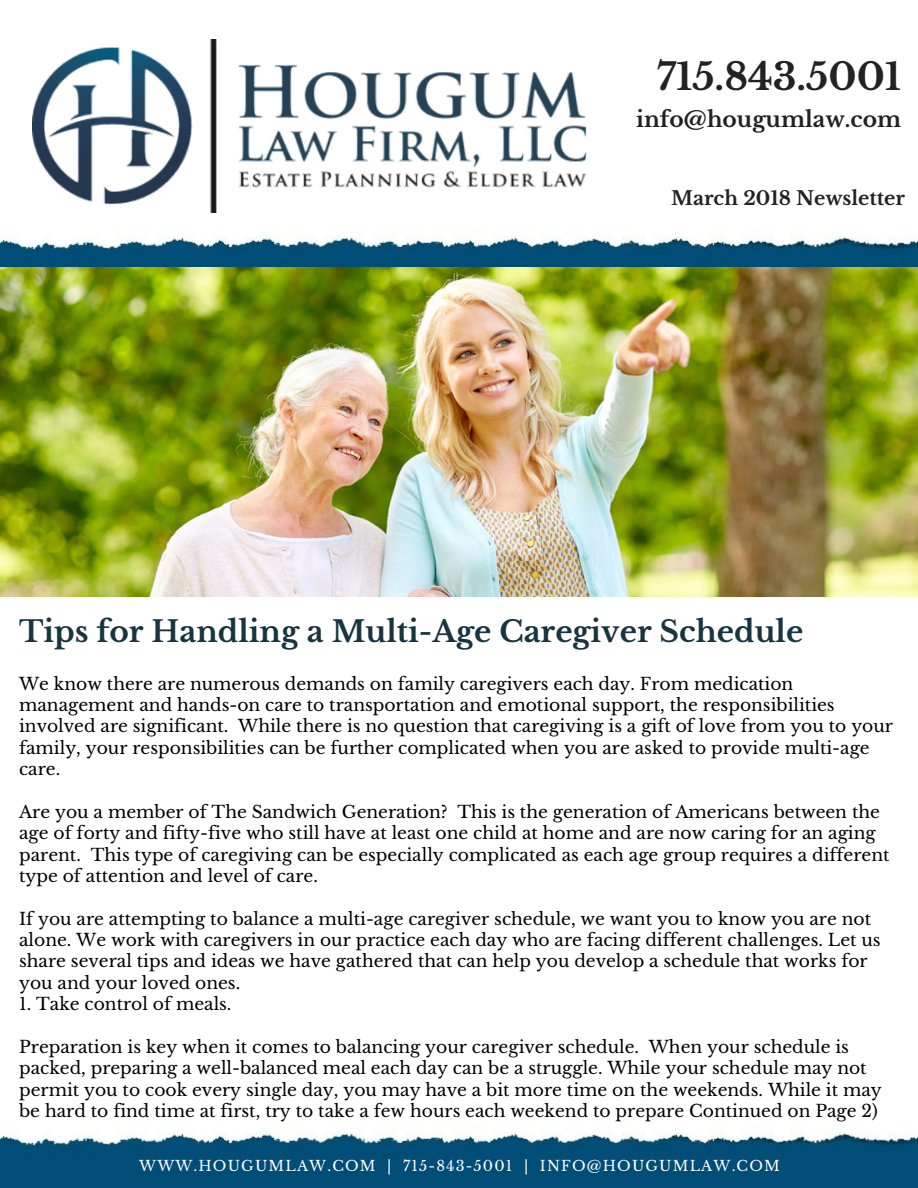
<style>
.page{position:relative;width:918px;height:1188px;background:#fff}
.page>*{position:absolute;margin:0;border:0;box-sizing:border-box;transform-origin:0 0}
.t1{font:700 37.35px "Libre Baskerville";color:#222}
.t2{font:700 29.55px "Libre Baskerville";color:#18343f}
.t3{font:700 21.75px "Libre Baskerville";color:#222}
.t4{font:700 19.2px "Libre Baskerville";color:#222}
.t5{font:17.1px/21.3px "Libre Baskerville";color:#000}
.t6{font:14.4px "Libre Baskerville";letter-spacing:.08em;color:#fff}
</style>
<div class="page">
<img style="left:0;top:111px;width:918px;height:157px">
<img style="left:0;top:268px;width:918px;height:328px">
<img style="left:33px;top:39px;width:553px;height:174px">
<img style="left:0;top:1132px;width:918px;height:56px">
<h1 class="t1" style="left:657px;top:54px;width:246px">715.843.5001</h1>
<p class="t3" style="left:636px;top:106px;width:266px">info@hougumlaw.com</p>
<p class="t4" style="left:671px;top:186px;width:235px">March 2018 Newsletter</p>
<h2 class="t2" style="left:19px;top:614px;width:786px">Tips for Handling a Multi-Age Caregiver Schedule</h2>
<p class="t5" style="left:19px;top:673px;width:875px">We know there are numerous demands on family caregivers each day. From medication management and hands-on care to transportation and emotional support, the responsibilities involved are significant. While there is no question that caregiving is a gift of love from you to your family, your responsibilities can be further complicated when you are asked to provide multi-age care.</p>
<p class="t5" style="left:19px;top:801px;width:872px">Are you a member of The Sandwich Generation? This is the generation of Americans between the age of forty and fifty-five who still have at least one child at home and are now caring for an aging parent. This type of caregiving can be especially complicated as each age group requires a different type of attention and level of care.</p>
<p class="t5" style="left:19px;top:908px;width:863px">If you are attempting to balance a multi-age caregiver schedule, we want you to know you are not alone. We work with caregivers in our practice each day who are facing different challenges. Let us share several tips and ideas we have gathered that can help you develop a schedule that works for you and your loved ones.</p>
<p class="t5" style="left:19px;top:994px;width:214px">1. Take control of meals.</p>
<p class="t5" style="left:19px;top:1036px;width:864px">Preparation is key when it comes to balancing your caregiver schedule. When your schedule is packed, preparing a well-balanced meal each day can be a struggle. While your schedule may not permit you to cook every single day, you may have a bit more time on the weekends. While it may be hard to find time at first, try to take a few hours each weekend to prepare Continued on Page 2)</p>
<p class="t6" style="left:139px;top:1157px;width:642px">WWW.HOUGUMLAW.COM | 715-843-5001 | INFO@HOUGUMLAW.COM</p>
</div>
